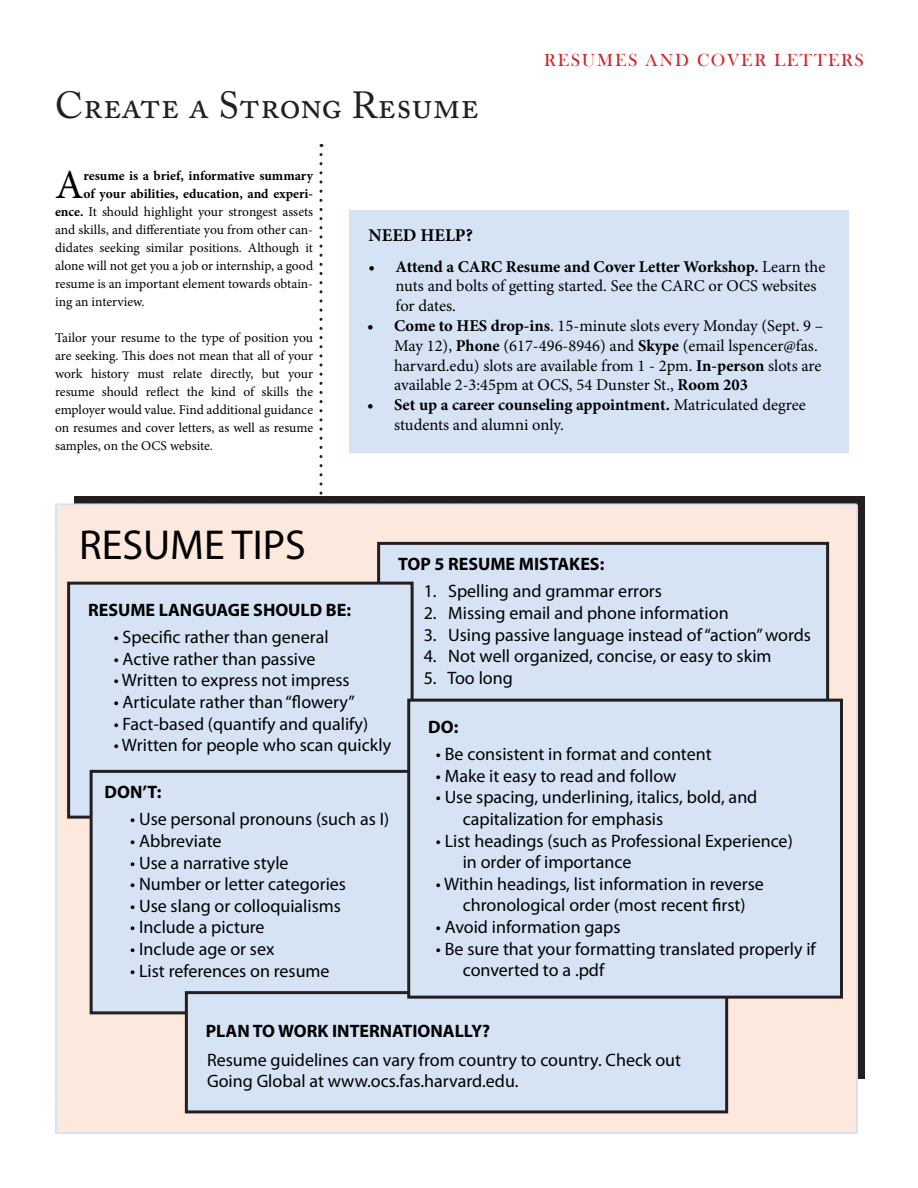
<style>
.page{position:relative;width:918px;height:1188px;background:#fff}
.page>*{position:absolute;margin:0;border:0;box-sizing:border-box;transform-origin:0 0}
.t1{font:42px "Myriad Pro";color:#000}
.t2{font:41.25px "Minion Pro";color:#000}
.t3{font:37.5px "Adobe Caslon Pro";color:#231f20}
.t4{font:18px/21.6px "Myriad Pro";color:#000}
.t5{font:700 18px "Myriad Pro";color:#000}
.t6{font:18px "Bask Old Face";letter-spacing:.1em;color:#d1232a}
.t7{font:700 18px "Minion Pro";color:#000}
.t8{font:16.5px/19.8px "Minion Pro";letter-spacing:-.005em;color:#000}
.t9{font:13.5px/18px "Minion Pro";letter-spacing:-.005em;color:#000;text-align:justify}
.t10{font:700 13.5px "Minion Pro";color:#000}
.s1{font-weight:700}
</style>
<div class="page">
<svg style="left:319px;top:154px;width:3px;height:343px"></svg>
<div style="left:349px;top:210px;width:500px;height:242px;background:#d5e3f4"></div>
<svg style="left:55px;top:503px;width:803px;height:631px;background:#f8e5dc"></svg>
<div style="left:379px;top:543px;width:449px;height:202px;background:#d5e3f4"></div>
<div style="left:377px;top:542px;width:452px;height:205px;border:3px solid #231f20"></div>
<div style="left:69px;top:583px;width:343px;height:234px;background:#d5e3f4"></div>
<div style="left:67px;top:582px;width:347px;height:237px;border:3px solid #231f20"></div>
<div style="left:91px;top:771px;width:359px;height:242px;background:#d5e3f4"></div>
<div style="left:90px;top:770px;width:361px;height:244px;border:3px solid #231f20"></div>
<div style="left:186px;top:993px;width:541px;height:119px;background:#d5e3f4"></div>
<div style="left:185px;top:991px;width:543px;height:122px;border:3px solid #231f20"></div>
<div style="left:409px;top:700px;width:433px;height:297px;background:#d5e3f4"></div>
<div style="left:407px;top:699px;width:436px;height:300px;border:3px solid #231f20"></div>
<p class="t3" style="left:55px;top:83px;width:425px">Create a Strong Resume</p>
<p class="t6" style="left:544px;top:51px;width:321px">RESUMES AND COVER LETTERS</p>
<p class="t2" style="left:55px;top:157px;width:30px">A</p>
<p class="t10" style="left:84px;top:166px;width:231px">resume is a brief, informative summary</p>
<p class="t10" style="left:84px;top:184px;width:231px">of your abilities, education, and experi-</p>
<p class="t9" style="left:55px;top:203px;width:260px"><span class="s1">ence.</span> It should highlight your strongest assets</p>
<p class="t9" style="left:55px;top:221px;width:260px">and skills, and differentiate you from other can-</p>
<p class="t9" style="left:55px;top:239px;width:259px">didates seeking similar positions. Although it</p>
<p class="t9" style="left:55px;top:257px;width:260px">alone will not get you a job or internship, a good</p>
<p class="t9" style="left:55px;top:275px;width:260px">resume is an important element towards obtain-</p>
<p class="t9" style="left:55px;top:293px;width:91px">ing an interview.</p>
<p class="t9" style="left:55px;top:329px;width:260px">Tailor your resume to the type of position you are seeking. This does not mean that all of your work history must relate directly, but your resume should reflect the kind of skills the employer would value. Find additional guidance on resumes and cover letters, as well as resume samples, on the OCS website.</p>
<p class="t7" style="left:369px;top:223px;width:106px">NEED HELP?</p>
<p class="t8" style="left:396px;top:257px;width:431px;text-indent:-27px"><span class="s1">• Attend a CARC Resume and Cover Letter Workshop.</span> Learn the nuts and bolts of getting started. See the CARC or OCS websites for dates.</p>
<p class="t8" style="left:394px;top:316px;width:431px;text-indent:-27px"><span class="s1">• Come to HES drop-ins</span>. 15-minute slots every Monday (Sept. 9 – May 12), <span class="s1">Phone</span> (617-496-8946) and <span class="s1">Skype</span> (email lspencer@fas. harvard.edu) slots are available from 1 - 2pm. <span class="s1">In-person</span> slots are available 2-3:45pm at OCS, 54 Dunster St., <span class="s1">Room 203</span></p>
<p class="t8" style="left:394px;top:395px;width:413px;text-indent:-27px"><span class="s1">• Set up a career counseling appointment.</span> Matriculated degree students and alumni only.</p>
<p class="t1" style="left:79px;top:519px;width:228px">RESUME TIPS</p>
<p class="t5" style="left:398px;top:553px;width:208px">TOP 5 RESUME MISTAKES:</p>
<p class="t4" style="left:424px;top:580px;width:240px">1. Spelling and grammar errors</p>
<p class="t4" style="left:424px;top:602px;width:306px">2. Missing email and phone information</p>
<p class="t4" style="left:424px;top:623px;width:389px">3. Using passive language instead of “action” words</p>
<p class="t4" style="left:424px;top:645px;width:349px">4. Not well organized, concise, or easy to skim</p>
<p class="t4" style="left:424px;top:667px;width:91px">5. Too long</p>
<p class="t5" style="left:88px;top:598px;width:265px">RESUME LANGUAGE SHOULD BE:</p>
<p class="t4" style="left:114px;top:626px;width:216px">• Specific rather than general</p>
<p class="t4" style="left:114px;top:648px;width:203px">• Active rather than passive</p>
<p class="t4" style="left:114px;top:669px;width:237px">• Written to express not impress</p>
<p class="t4" style="left:114px;top:691px;width:243px">• Articulate rather than “flowery”</p>
<p class="t4" style="left:114px;top:712px;width:256px">• Fact-based (quantify and qualify)</p>
<p class="t4" style="left:114px;top:734px;width:279px">• Written for people who scan quickly</p>
<p class="t5" style="left:105px;top:781px;width:58px">DON’T:</p>
<p class="t4" style="left:130px;top:808px;width:260px">• Use personal pronouns (such as I)</p>
<p class="t4" style="left:130px;top:830px;width:93px">• Abbreviate</p>
<p class="t4" style="left:130px;top:851px;width:160px">• Use a narrative style</p>
<p class="t4" style="left:130px;top:873px;width:217px">• Number or letter categories</p>
<p class="t4" style="left:130px;top:895px;width:212px">• Use slang or colloquialisms</p>
<p class="t4" style="left:130px;top:916px;width:136px">• Include a picture</p>
<p class="t4" style="left:130px;top:938px;width:146px">• Include age or sex</p>
<p class="t4" style="left:130px;top:959px;width:201px">• List references on resume</p>
<p class="t5" style="left:428px;top:715px;width:32px">DO:</p>
<p class="t4" style="left:436px;top:743px;width:277px">• Be consistent in format and content</p>
<p class="t4" style="left:436px;top:765px;width:242px">• Make it easy to read and follow</p>
<p class="t4" style="left:436px;top:786px;width:323px">• Use spacing, underlining, italics, bold, and</p>
<p class="t4" style="left:463px;top:808px;width:202px">capitalization for emphasis</p>
<p class="t4" style="left:463px;top:829px;width:332px;text-indent:-27px">• List headings (such as Professional Experience) in order of importance</p>
<p class="t4" style="left:436px;top:873px;width:330px;text-align:center">• Within headings, list information in reverse chronological order (most recent first)</p>
<p class="t4" style="left:436px;top:916px;width:186px">• Avoid information gaps</p>
<p class="t4" style="left:463px;top:937px;width:355px;text-indent:-27px">• Be sure that your formatting translated properly if converted to a .pdf</p>
<p class="t5" style="left:206px;top:1020px;width:286px">PLAN TO WORK INTERNATIONALLY?</p>
<p class="t4" style="left:207px;top:1049px;width:476px">Resume guidelines can vary from country to country. Check out<br>Going Global at www.ocs.fas.harvard.edu.</p>
</div>
